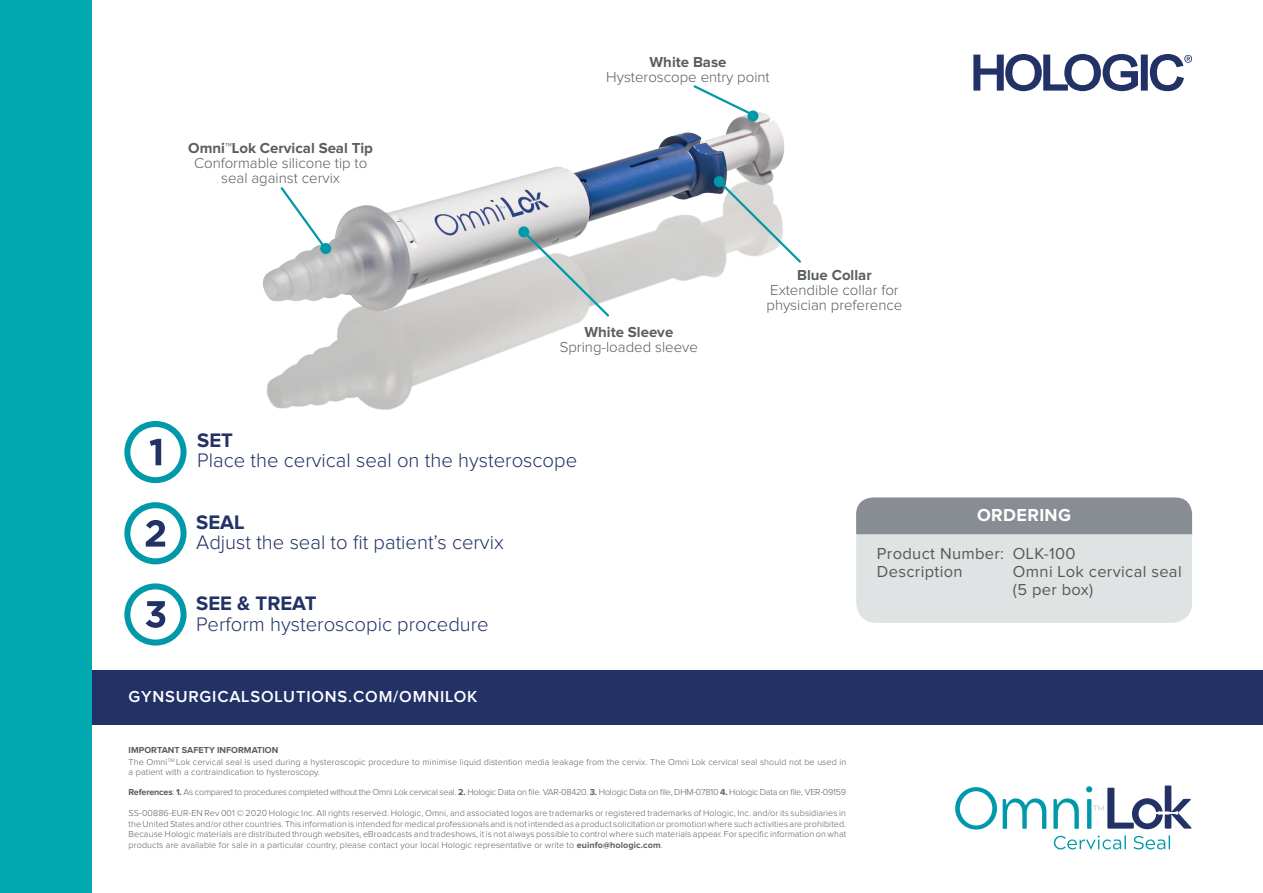
<style>
.page{position:relative;width:1263px;height:893px;background:#fff}
.page>*{position:absolute;margin:0;border:0;box-sizing:border-box;transform-origin:0 0}
.t1{font:300 20.25px/20.2px "Proxima Nova";color:#223166}
.t2{font:700 18px "Proxima Nova";letter-spacing:.02em;color:#fff}
.t3{font:16.5px "Proxima Nova";letter-spacing:.02em;color:#5b5759}
.t4{font:600 16.5px "Proxima Nova";letter-spacing:.05em;color:#fff}
.t5{font:300 15px/15px "Proxima Nova";color:#595e61;text-align:center}
.t6{font:300 9px/10.5px "Proxima Nova";letter-spacing:.01em;color:#595e61}
.t7{font:300 9px "Proxima Nova";letter-spacing:-.02em;color:#595e61}
.t8{font:700 9px "Proxima Nova";color:#595e61}
.s1{font-weight:700}
</style>
<div class="page">
<div style="left:0;top:670px;width:1263px;height:54px;background:#223166"></div>
<div style="left:0;top:0;width:91px;height:893px;background:#00a8b0"></div>
<img style="left:263px;top:112px;width:522px;height:298px">
<svg style="left:279px;top:185px;width:49px;height:66px"></svg>
<div style="left:320px;top:243px;width:11px;height:11px;background:#0099a9;border-radius:50%"></div>
<div style="left:124px;top:421px;width:63px;height:62px;border:6px solid #0099a9;border-radius:50%"></div>
<svg style="left:150px;top:439px;width:11px;height:26px"></svg>
<div style="left:124px;top:502px;width:63px;height:62px;border:6px solid #0099a9;border-radius:50%"></div>
<svg style="left:146px;top:520px;width:19px;height:27px"></svg>
<div style="left:124px;top:583px;width:63px;height:63px;border:6px solid #0099a9;border-radius:50%"></div>
<svg style="left:146px;top:601px;width:19px;height:27px"></svg>
<div style="left:747px;top:110px;width:11px;height:11px;background:#0099a9;border-radius:50%"></div>
<svg style="left:692px;top:85px;width:65px;height:33px"></svg>
<div style="left:714px;top:176px;width:11px;height:11px;background:#0099a9;border-radius:50%"></div>
<svg style="left:716px;top:178px;width:85px;height:87px"></svg>
<div style="left:856px;top:497px;width:336px;height:126px;background:#e0e3e3;border-radius:20px"></div>
<div style="left:856px;top:497px;width:336px;height:37px;background:#888d93"></div>
<div style="left:518px;top:226px;width:11px;height:12px;background:#0099a9;border-radius:50%"></div>
<svg style="left:524px;top:232px;width:87px;height:87px"></svg>
<svg style="left:973px;top:54px;width:219px;height:37px"></svg>
<svg style="left:955px;top:787px;width:42px;height:43px"></svg>
<svg style="left:1003px;top:798px;width:43px;height:31px"></svg>
<svg style="left:1053px;top:798px;width:26px;height:31px"></svg>
<svg style="left:1086px;top:785px;width:106px;height:44px"></svg>
<svg style="left:1054px;top:835px;width:72px;height:15px"></svg>
<svg style="left:1133px;top:835px;width:37px;height:14px"></svg>
<p class="t5" style="left:188px;top:141px;width:186px"><span class="s1">Omni™Lok Cervical Seal Tip<br></span>Conformable silicone tip to seal against cervix</p>
<p class="t5" style="left:606px;top:55px;width:165px"><span class="s1">White Base<br></span>Hysteroscope entry point</p>
<p class="t5" style="left:560px;top:325px;width:140px"><span class="s1">White Sleeve<br></span>Spring-loaded sleeve</p>
<p class="t5" style="left:766px;top:269px;width:137px"><span class="s1">Blue Collar<br></span>Extendible collar for physician preference</p>
<p class="t1" style="left:197px;top:431px;width:381px"><span class="s1">SET<br></span>Place the cervical seal on the hysteroscope</p>
<p class="t1" style="left:196px;top:512px;width:309px"><span class="s1">SEAL<br></span>Adjust the seal to fit patient’s cervix</p>
<p class="t1" style="left:196px;top:594px;width:294px"><span class="s1">SEE &amp; TREAT<br></span>Perform hysteroscopic procedure</p>
<p class="t4" style="left:129px;top:689px;width:350px">GYNSURGICALSOLUTIONS.COM/OMNILOK</p>
<p class="t8" style="left:129px;top:746px;width:151px">IMPORTANT SAFETY INFORMATION</p>
<p class="t6" style="left:129px;top:757px;width:719px">The Omni<sup>TM</sup> Lok cervical seal is used during a hysteroscopic procedure to minimise liquid distention media leakage from the cervix. The Omni Lok cervical seal should not be used in a patient with a contraindication to hysteroscopy.</p>
<p class="t7" style="left:129px;top:787px;width:719px"><span class="s1">References</span>: <span class="s1">1.</span> As compared to procedures completed without the Omni Lok cervical seal. <span class="s1">2.</span> Hologic Data on file. VAR-08420. <span class="s1">3.</span> Hologic Data on file, DHM-07810 <span class="s1">4.</span> Hologic Data on file, VER-09159</p>
<p class="t6" style="left:129px;top:808px;width:719px;text-align:justify">SS-00886-EUR-EN Rev 001 © 2020 Hologic Inc. All rights reserved. Hologic, Omni, and associated logos are trademarks or registered trademarks of Hologic, Inc. and/or its subsidiaries in the United States and/or other countries. This information is intended for medical professionals and is not intended as a product solicitation or promotion where such activities are prohibited.<br>Because Hologic materials are distributed through websites, eBroadcasts and tradeshows, it is not always possible to control where such materials appear. For specific information on what products are available for sale in a particular country, please contact your local Hologic representative or write to <span class="s1">euinfo@hologic.com</span>.</p>
<p class="t2" style="left:977px;top:506px;width:95px">ORDERING</p>
<p class="t3" style="left:877px;top:546px;width:129px">Product Number:</p>
<p class="t3" style="left:877px;top:564px;width:87px">Description</p>
<p class="t3" style="left:1013px;top:546px;width:64px">OLK-100</p>
<p class="t3" style="left:1013px;top:564px;width:170px">Omni Lok cervical seal</p>
<p class="t3" style="left:1013px;top:582px;width:82px">(5 per box)</p>
</div>
